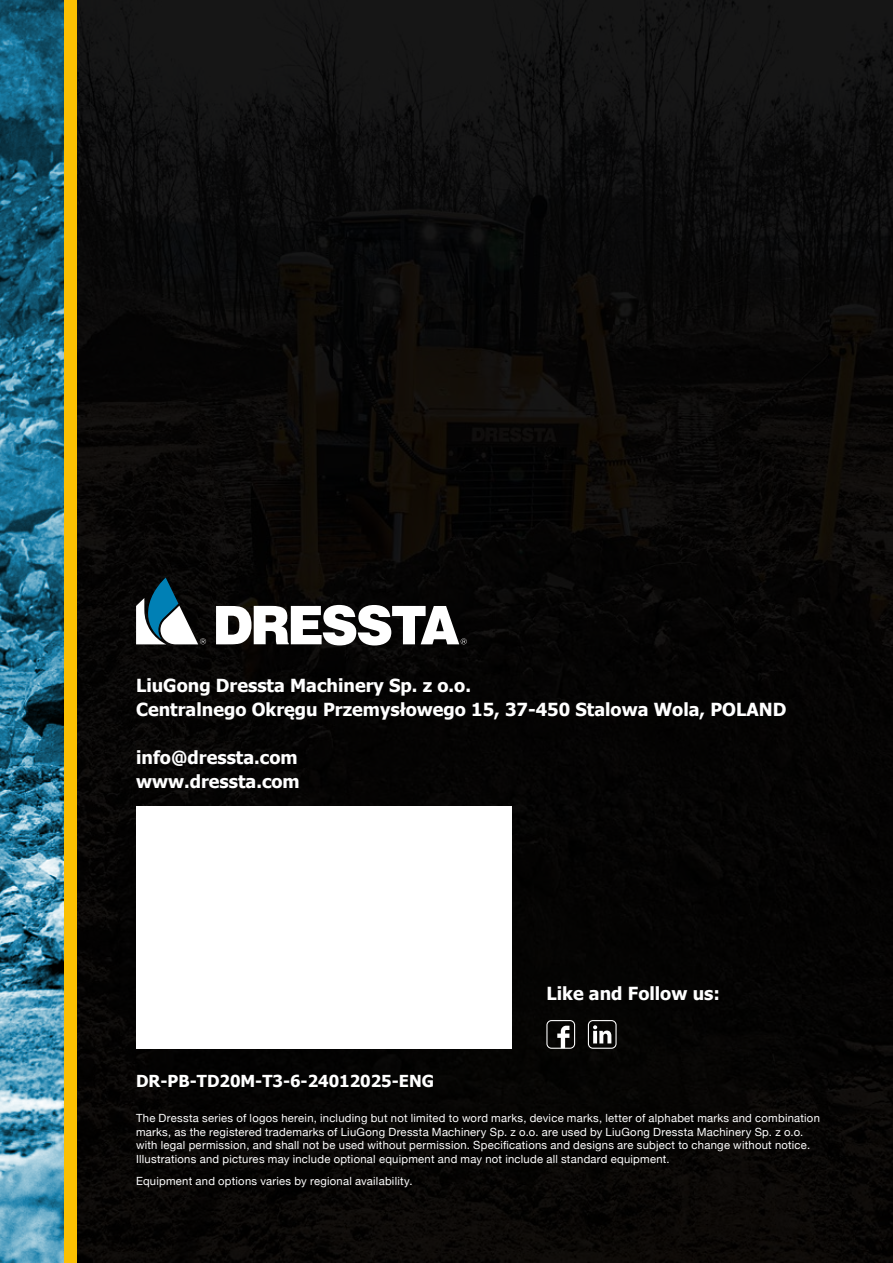
<style>
.page{position:relative;width:893px;height:1263px;background:#fff}
.page>*{position:absolute;margin:0;border:0;box-sizing:border-box;transform-origin:0 0}
.t1{font:700 18px/24px "Tahoma";color:#fff}
.t2{font:700 16.5px "Tahoma";color:#fff}
.t3{font:11.25px/13.5px "Helvetica Neue";letter-spacing:.025em;color:#fff}
</style>
<div class="page">
<div style="left:70px;top:0;width:823px;height:1263px;background:linear-gradient(to bottom,#0e0e0e,#030200)"></div>
<div style="left:64px;top:0;width:13px;height:1263px;background:#fbc002"></div>
<div style="left:136px;top:806px;width:376px;height:243px;background:#fff"></div>
<svg style="left:546px;top:1020px;width:29px;height:29px"></svg>
<svg style="left:588px;top:1020px;width:29px;height:29px"></svg>
<svg style="left:216px;top:605px;width:251px;height:40px"></svg>
<svg style="left:136px;top:577px;width:70px;height:67px"></svg>
<svg style="left:0;top:0;width:64px;height:1263px;background:#307693"></svg>
<h1 class="t1" style="left:136px;top:674px;width:652px">LiuGong Dressta Machinery Sp. z o.o.<br>Centralnego Okręgu Przemysłowego 15, 37-450 Stalowa Wola, POLAND</h1>
<h1 class="t1" style="left:136px;top:746px;width:165px">info@dressta.com www.dressta.com</h1>
<h2 class="t2" style="left:136px;top:1069px;width:300px">DR-PB-TD20M-T3-6-24012025-ENG</h2>
<h1 class="t1" style="left:546px;top:982px;width:175px">Like and Follow us:</h1>
<p class="t3" style="left:136px;top:1111px;width:685px">The Dressta series of logos herein, including but not limited to word marks, device marks, letter of alphabet marks and combination marks, as the registered trademarks of LiuGong Dressta Machinery Sp. z o.o. are used by LiuGong Dressta Machinery Sp. z o.o. with legal permission, and shall not be used without permission. Specifications and designs are subject to change without notice.<br>Illustrations and pictures may include optional equipment and may not include all standard equipment.</p>
<p class="t3" style="left:136px;top:1174px;width:278px">Equipment and options varies by regional availability.</p>
</div>
